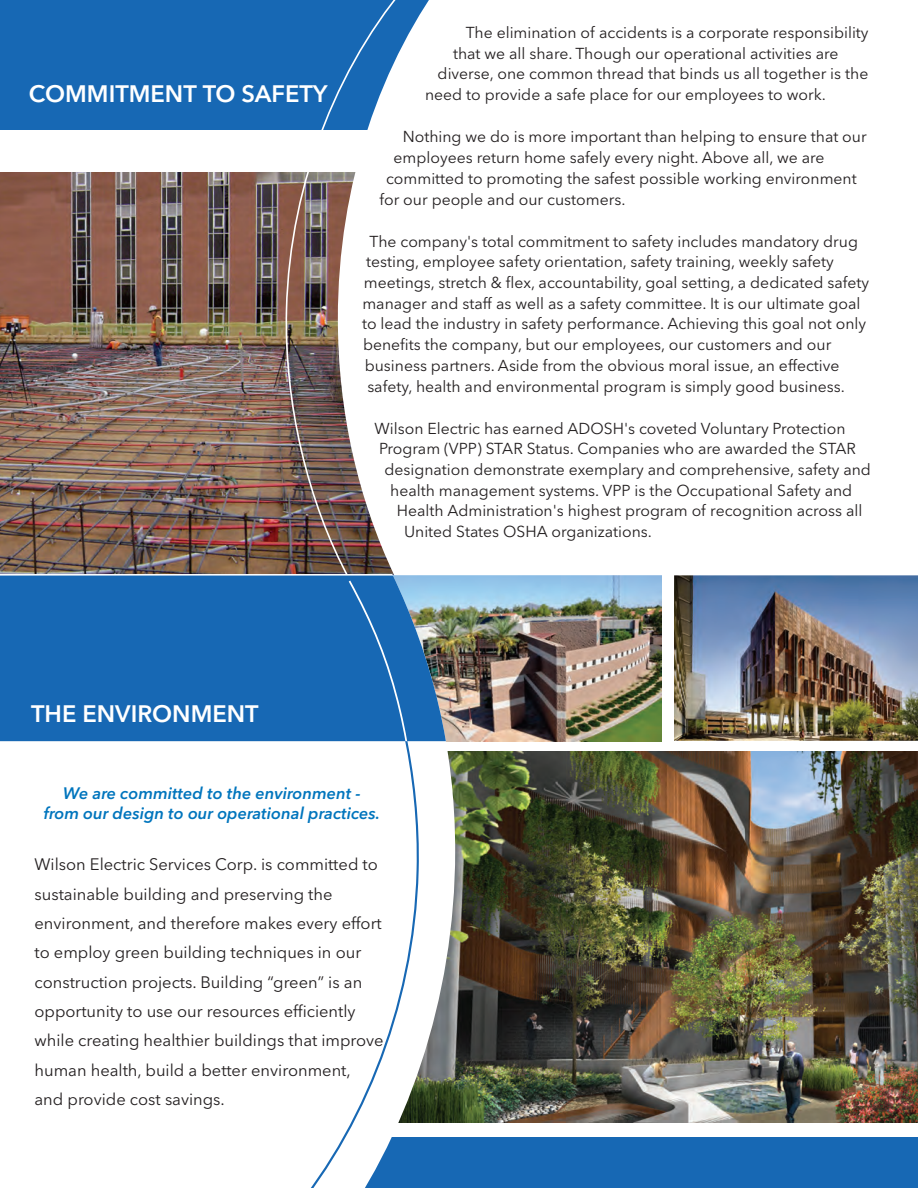
<style>
.page{position:relative;width:918px;height:1188px;background:#fff}
.page>*{position:absolute;margin:0;border:0;box-sizing:border-box;transform-origin:0 0}
.t1{font:600 23.7px "Avenir Next LT Pro";color:#fff}
.t2{font:16.5px/29.4px "Avenir Next LT Pro";color:#231f20}
.t3{font:italic 600 16.5px/19.8px "Avenir Next LT Pro";color:#0075bd;text-align:center}
.t4{font:15.75px "Avenir Next LT Pro";color:#231f20}
</style>
<div class="page">
<img style="left:674px;top:575px;width:244px;height:166px">
<img style="left:455px;top:751px;width:463px;height:372px">
<img style="left:455px;top:575px;width:206px;height:167px">
<img style="left:0;top:173px;width:278px;height:401px">
<div style="left:0;top:0;width:532px;height:130px;background:#1768b4"></div>
<div style="left:422px;top:0;width:110px;height:130px;background:#fff"></div>
<img style="left:278px;top:0;width:144px;height:574px">
<div style="left:277px;top:1138px;width:641px;height:50px;background:#1768b4"></div>
<svg style="left:0;top:574px;width:455px;height:564px"></svg>
<svg style="left:0;top:576px;width:455px;height:165px;background:#206cb1"></svg>
<svg style="left:271px;top:592px;width:156px;height:596px"></svg>
<div style="left:349px;top:581px;width:58px;height:160px;background:#1768b4"></div>
<h1 class="t1" style="left:29px;top:84px;width:300px">COMMITMENT TO SAFETY</h1>
<p class="t4" style="left:466px;top:26px;width:404px">The elimination of accidents is a corporate responsibility</p>
<p class="t4" style="left:453px;top:47px;width:387px">that we all share. Though our operational activities are</p>
<p class="t4" style="left:438px;top:67px;width:432px">diverse, one common thread that binds us all together is the</p>
<p class="t4" style="left:425px;top:88px;width:402px">need to provide a safe place for our employees to work.</p>
<p class="t4" style="left:403px;top:130px;width:466px">Nothing we do is more important than helping to ensure that our</p>
<p class="t4" style="left:394px;top:151px;width:432px">employees return home safely every night. Above all, we are</p>
<p class="t4" style="left:386px;top:172px;width:472px">committed to promoting the safest possible working environment</p>
<p class="t4" style="left:379px;top:193px;width:248px">for our people and our customers.</p>
<p class="t4" style="left:370px;top:235px;width:490px">The company's total commitment to safety includes mandatory drug</p>
<p class="t4" style="left:366px;top:255px;width:469px">testing, employee safety orientation, safety training, weekly safety</p>
<p class="t4" style="left:364px;top:276px;width:507px">meetings, stretch &amp; flex, accountability, goal setting, a dedicated safety</p>
<p class="t4" style="left:362px;top:297px;width:500px">manager and staff as well as a safety committee. It is our ultimate goal</p>
<p class="t4" style="left:362px;top:317px;width:506px">to lead the industry in safety performance. Achieving this goal not only</p>
<p class="t4" style="left:363px;top:338px;width:470px">benefits the company, but our employees, our customers and our</p>
<p class="t4" style="left:365px;top:359px;width:476px">business partners. Aside from the obvious moral issue, an effective</p>
<p class="t4" style="left:367px;top:380px;width:479px">safety, health and environmental program is simply good business.</p>
<p class="t4" style="left:375px;top:422px;width:473px">Wilson Electric has earned ADOSH's coveted Voluntary Protection</p>
<p class="t4" style="left:379px;top:442px;width:478px">Program (VPP) STAR Status. Companies who are awarded the STAR</p>
<p class="t4" style="left:384px;top:463px;width:488px">designation demonstrate exemplary and comprehensive, safety and</p>
<p class="t4" style="left:390px;top:484px;width:464px">health management systems. VPP is the Occupational Safety and</p>
<p class="t4" style="left:397px;top:504px;width:467px">Health Administration's highest program of recognition across all</p>
<p class="t4" style="left:404px;top:525px;width:249px">United States OSHA organizations.</p>
<h1 class="t1" style="left:31px;top:704px;width:229px">THE ENVIRONMENT</h1>
<p class="t3" style="left:44px;top:785px;width:338px">We are committed to the environment - from our design to our operational practices.</p>
<p class="t2" style="left:35px;top:851px;width:351px">Wilson Electric Services Corp. is committed to sustainable building and preserving the environment, and therefore makes every effort to employ green building techniques in our construction projects. Building “green” is an opportunity to use our resources efficiently while creating healthier buildings that improve human health, build a better environment, and provide cost savings.</p>
</div>
